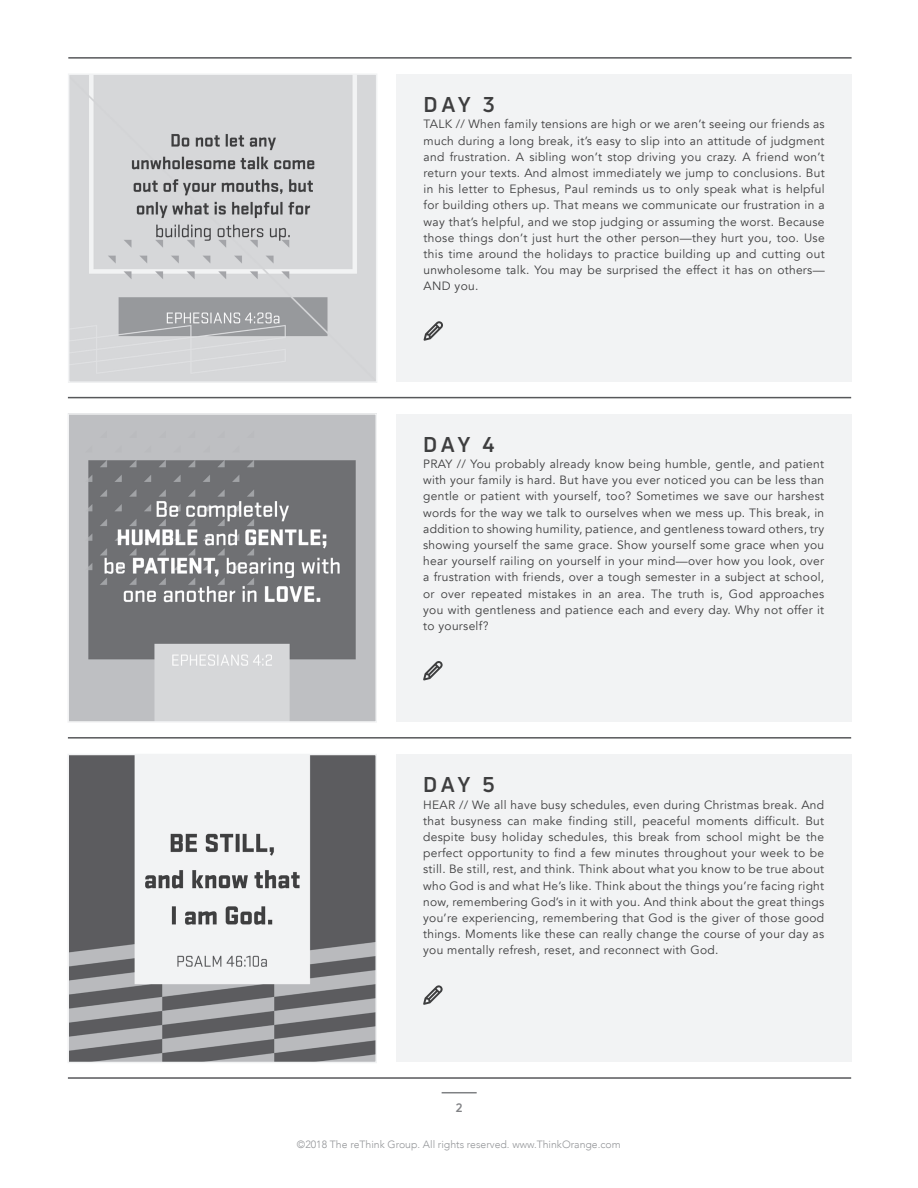
<style>
.page{position:relative;width:918px;height:1188px;background:#fff}
.page>*{position:absolute;margin:0;border:0;box-sizing:border-box;transform-origin:0 0}
.t1{font:700 21px "Uni Neue";letter-spacing:.17em;color:#3e3e3f}
.t2{font:12px/16.2px "Avenir";letter-spacing:.025em;color:#3e3e3f;text-align:justify}
.t3{font:700 12px "Uni Neue";color:#818285}
.t4{font:300 10.5px "Avenir";color:#939598}
</style>
<div class="page">
<hr style="left:68px;top:397px;width:783px;height:1px;background:#57585a">
<hr style="left:68px;top:737px;width:783px;height:2px;background:#57585a">
<hr style="left:68px;top:1077px;width:783px;height:2px;background:#57585a">
<div style="left:396px;top:414px;width:456px;height:308px;background:#f2f3f4"></div>
<svg style="left:423px;top:661px;width:20px;height:20px"></svg>
<img style="left:70px;top:416px;width:304px;height:304px">
<div style="left:67px;top:413px;width:310px;height:310px;border:2px solid #f2f3f4"></div>
<div style="left:396px;top:755px;width:456px;height:307px;background:#f2f3f4"></div>
<svg style="left:423px;top:985px;width:20px;height:20px"></svg>
<img style="left:71px;top:757px;width:303px;height:303px">
<div style="left:68px;top:754px;width:309px;height:309px;border:2px solid #f2f3f4"></div>
<hr style="left:68px;top:57px;width:784px;height:2px;background:#57585a">
<div style="left:397px;top:74px;width:455px;height:308px;background:#f2f3f4"></div>
<svg style="left:424px;top:321px;width:19px;height:20px"></svg>
<img style="left:71px;top:76px;width:303px;height:304px">
<div style="left:68px;top:73px;width:309px;height:310px;border:2px solid #f2f3f4"></div>
<hr style="left:442px;top:1092px;width:35px;height:1px;background:#7f8184">
<p class="t1" style="left:424px;top:91px;width:73px">DAY 3</p>
<p class="t2" style="left:424px;top:116px;width:403px">TALK // When family tensions are high or we aren’t seeing our friends as much during a long break, it’s easy to slip into an attitude of judgment and frustration. A sibling won’t stop driving you crazy. A friend won’t return your texts. And almost immediately we jump to conclusions. But in his letter to Ephesus, Paul reminds us to only speak what is helpful for building others up. That means we communicate our frustration in a way that’s helpful, and we stop judging or assuming the worst. Because those things don’t just hurt the other person—they hurt you, too. Use this time around the holidays to practice building up and cutting out unwholesome talk. You may be surprised the effect it has on others— AND you.</p>
<p class="t1" style="left:423px;top:431px;width:73px">DAY 4</p>
<p class="t2" style="left:423px;top:456px;width:403px">PRAY // You probably already know being humble, gentle, and patient with your family is hard. But have you ever noticed you can be less than gentle or patient with yourself, too? Sometimes we save our harshest words for the way we talk to ourselves when we mess up. This break, in addition to showing humility, patience, and gentleness toward others, try showing yourself the same grace. Show yourself some grace when you hear yourself railing on yourself in your mind—over how you look, over a frustration with friends, over a tough semester in a subject at school, or over repeated mistakes in an area. The truth is, God approaches you with gentleness and patience each and every day. Why not offer it to yourself?</p>
<p class="t1" style="left:423px;top:772px;width:73px">DAY 5</p>
<p class="t2" style="left:423px;top:797px;width:403px">HEAR // We all have busy schedules, even during Christmas break. And that busyness can make finding still, peaceful moments difficult. But despite busy holiday schedules, this break from school might be the perfect opportunity to find a few minutes throughout your week to be still. Be still, rest, and think. Think about what you know to be true about who God is and what He’s like. Think about the things you’re facing right now, remembering God’s in it with you. And think about the great things you’re experiencing, remembering that God is the giver of those good things. Moments like these can really change the course of your day as you mentally refresh, reset, and reconnect with God.</p>
<p class="t3" style="left:456px;top:1100px;width:8px">2</p>
<p class="t4" style="left:297px;top:1138px;width:325px">©2018 The reThink Group. All rights reserved. www.ThinkOrange.com</p>
</div>
